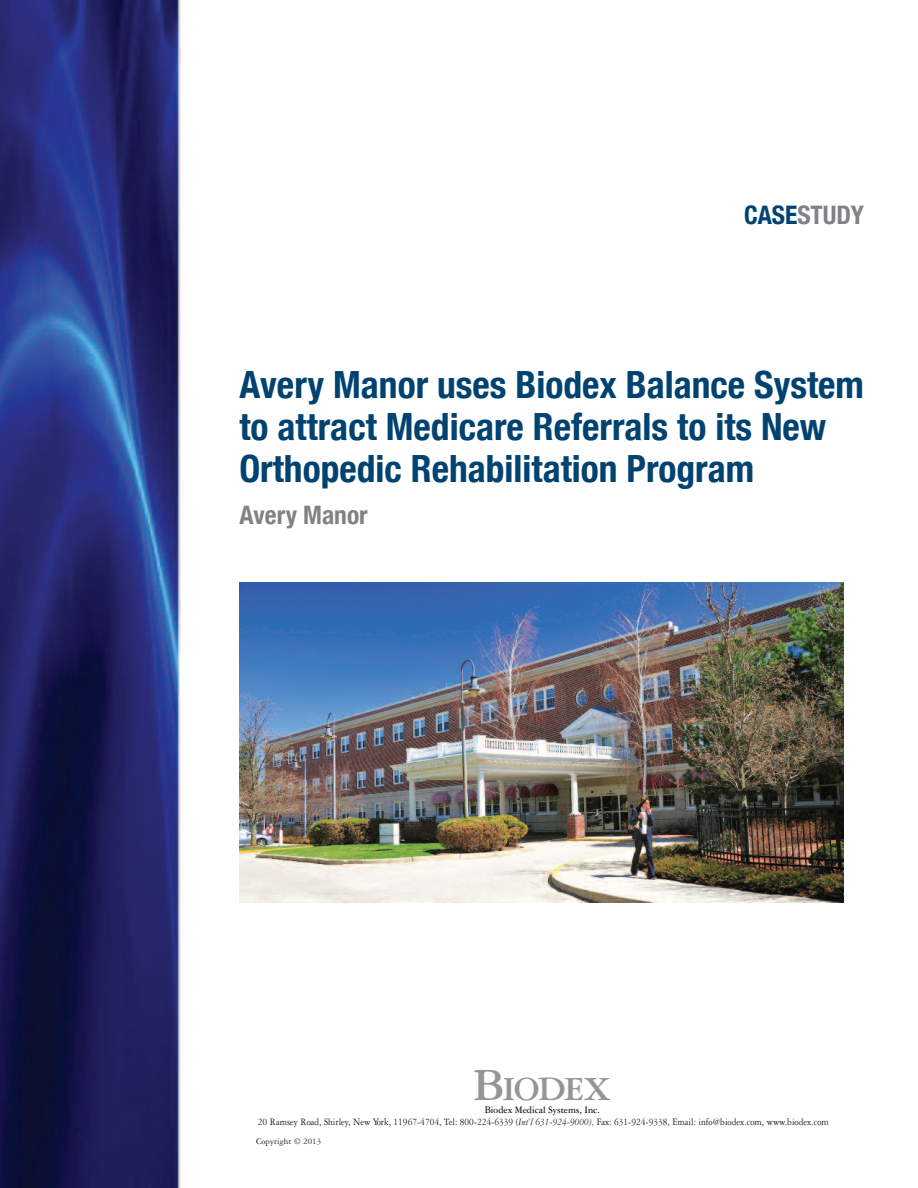
<style>
.page{position:relative;width:918px;height:1188px;background:#fff}
.page>*{position:absolute;margin:0;border:0;box-sizing:border-box;transform-origin:0 0}
.t1{font:700 48px "Garamond Three";color:#939598}
.t2{font:700 condensed 37.5px/42px "Helvetica Neue";color:#004270}
.t3{font:700 36px "Garamond Three";letter-spacing:-.05em;color:#939598}
.t4{font:700 condensed 25.5px "Helvetica Neue";color:#808285}
.t5{font:10.5px "Garamond Three";color:#231f20;scale:.9 1}
.t6{font:700 10.5px "Garamond Three";color:#231f20;scale:.9 1}
.t7{font:9px "Garamond Three";color:#231f20}
.s1{color:#004270}
.s2{font-style:italic}
</style>
<div class="page">
<img style="left:0;top:0;width:181px;height:1187px">
<img style="left:239px;top:583px;width:605px;height:319px">
<h3 class="t4" style="left:744px;top:199px;width:121px"><span class="s1">CASE</span>STUDY</h3>
<h2 class="t2" style="left:239px;top:363px;width:626px">Avery Manor uses Biodex Balance System to attract Medicare Referrals to its New<br>Orthopedic Rehabilitation Program</h2>
<h3 class="t4" style="left:239px;top:499px;width:130px">Avery Manor</h3>
<h1 class="t1" style="left:473px;top:1069px;width:34px">B</h1>
<p class="t6" style="left:485px;top:1106px;width:129px">Biodex Medical Systems, Inc.</p>
<h3 class="t3" style="left:502px;top:1077px;width:111px">IODEX</h3>
<p class="t5" style="left:258px;top:1119px;width:636px">20 Ramsey Road, Shirley, New York, 11967-4704, Tel: 800-224-6339 (<span class="s2">Int’l 631-924-9000),</span> Fax: 631-924-9338, Email: info@biodex.com, www.biodex.com</p>
<p class="t7" style="left:256px;top:1139px;width:67px">Copyright © 2013</p>
</div>
